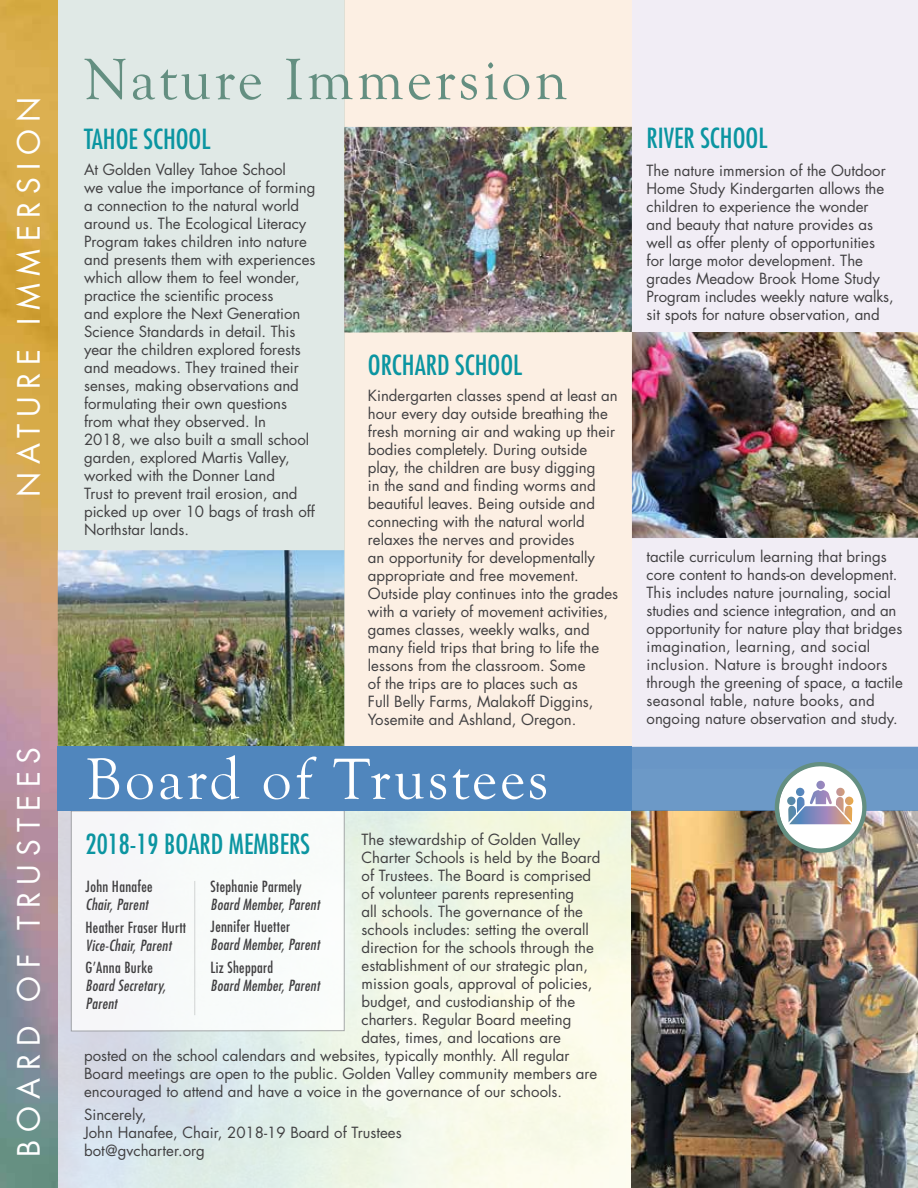
<style>
.page{position:relative;width:918px;height:1188px;background:#fff}
.page>*{position:absolute;margin:0;border:0;box-sizing:border-box;transform-origin:0 0}
.t1{font:60px "Goudy Old Style T";letter-spacing:.05em;color:#648f81}
.t2{font:60px "Goudy Old Style T";letter-spacing:.05em;color:#fff}
.t3{font:30px "Futura";letter-spacing:.25em;color:#fff}
.t4{font:condensed 27px "Futura";color:#0b95a1}
.t5{font:15px/18px "Futura";color:#414042}
.t6{font:italic condensed 15px/18px "Futura";letter-spacing:.02em;color:#414042}
.t7{font:condensed 15px "Futura";letter-spacing:.02em;color:#414042}
</style>
<div class="page">
<div style="left:632px;top:0;width:286px;height:769px;background:#f1edf5"></div>
<div style="left:344px;top:0;width:288px;height:747px;background:#fcefe3"></div>
<div style="left:58px;top:0;width:286px;height:770px;background:#e0e9e6"></div>
<img style="left:58px;top:811px;width:574px;height:377px">
<img style="left:0;top:0;width:58px;height:1188px">
<img style="left:632px;top:811px;width:286px;height:377px">
<div style="left:71px;top:811px;width:273px;height:220px;background:#f8fbfa"></div>
<div style="left:71px;top:810px;width:274px;height:221px;border:1px solid #939598"></div>
<img style="left:58px;top:550px;width:286px;height:197px">
<img style="left:344px;top:127px;width:288px;height:206px">
<img style="left:632px;top:332px;width:286px;height:206px">
<div style="left:57px;top:747px;width:575px;height:64px;background:#5086bd"></div>
<div style="left:632px;top:747px;width:286px;height:64px;background:#6c99c7"></div>
<img style="left:766px;top:762px;width:109px;height:93px">
<hr style="left:194px;top:881px;width:1px;height:134px;background:#58595b">
<h2 class="t3" style="left:8px;top:497px;width:402px;rotate:-90deg">NATURE IMMERSION</h2>
<h2 class="t3" style="left:8px;top:1157px;width:411px;rotate:-90deg">BOARD OF TRUSTEES</h2>
<h1 class="t1" style="left:84px;top:47px;width:485px">Nature Immersion</h1>
<h3 class="t4" style="left:84px;top:122px;width:128px">TAHOE SCHOOL</h3>
<p class="t5" style="left:84px;top:160px;width:233px">At Golden Valley Tahoe School<br>we value the importance of forming a connection to the natural world around us. The Ecological Literacy<br>Program takes children into nature and presents them with experiences which allow them to feel wonder, practice the scientific process<br>and explore the Next Generation<br>Science Standards in detail. This year the children explored forests and meadows. They trained their senses, making observations and formulating their own questions from what they observed. In<br>2018, we also built a small school garden, explored Martis Valley, worked with the Donner Land<br>Trust to prevent trail erosion, and picked up over 10 bags of trash off<br>Northstar lands.</p>
<h3 class="t4" style="left:368px;top:348px;width:156px">ORCHARD SCHOOL</h3>
<p class="t5" style="left:368px;top:387px;width:252px">Kindergarten classes spend at least an hour every day outside breathing the fresh morning air and waking up their bodies completely. During outside play, the children are busy digging<br>in the sand and finding worms and beautiful leaves. Being outside and connecting with the natural world relaxes the nerves and provides<br>an opportunity for developmentally appropriate and free movement.<br>Outside play continues into the grades with a variety of movement activities, games classes, weekly walks, and many field trips that bring to life the lessons from the classroom. Some<br>of the trips are to places such as<br>Full Belly Farms, Malakoff Diggins, Yosemite and Ashland, Oregon.</p>
<h1 class="t2" style="left:86px;top:746px;width:464px">Board of Trustees</h1>
<p class="t5" style="left:362px;top:830px;width:220px">The stewardship of Golden Valley</p>
<p class="t5" style="left:362px;top:848px;width:240px">Charter Schools is held by the Board</p>
<p class="t5" style="left:362px;top:866px;width:231px">of Trustees. The Board is comprised</p>
<p class="t5" style="left:362px;top:884px;width:214px">of volunteer parents representing</p>
<p class="t5" style="left:362px;top:902px;width:223px">all schools. The governance of the</p>
<p class="t5" style="left:362px;top:920px;width:229px">schools includes: setting the overall</p>
<p class="t5" style="left:362px;top:938px;width:234px">direction for the schools through the</p>
<p class="t5" style="left:362px;top:956px;width:228px">establishment of our strategic plan,</p>
<p class="t5" style="left:362px;top:974px;width:232px">mission goals, approval of policies,</p>
<p class="t5" style="left:362px;top:992px;width:215px">budget, and custodianship of the</p>
<p class="t5" style="left:362px;top:1010px;width:211px">charters. Regular Board meeting</p>
<p class="t5" style="left:362px;top:1028px;width:201px">dates, times, and locations are</p>
<p class="t5" style="left:84px;top:1046px;width:487px">posted on the school calendars and websites, typically monthly. All regular</p>
<p class="t5" style="left:84px;top:1064px;width:515px">Board meetings are open to the public. Golden Valley community members are</p>
<p class="t5" style="left:84px;top:1082px;width:480px">encouraged to attend and have a voice in the governance of our schools.</p>
<p class="t5" style="left:84px;top:1106px;width:319px">Sincerely,<br>John Hanafee, Chair, 2018-19 Board of Trustees bot@gvcharter.org</p>
<h3 class="t4" style="left:86px;top:827px;width:226px">2018-19 BOARD MEMBERS</h3>
<p class="t7" style="left:86px;top:877px;width:69px">John Hanafee</p>
<p class="t6" style="left:86px;top:896px;width:64px">Chair, Parent</p>
<p class="t7" style="left:86px;top:918px;width:102px">Heather Fraser Hurtt</p>
<p class="t6" style="left:86px;top:936px;width:87px">Vice-Chair, Parent</p>
<p class="t7" style="left:86px;top:958px;width:69px">G’Anna Burke</p>
<p class="t6" style="left:86px;top:976px;width:82px">Board Secretary,<br>Parent</p>
<p class="t7" style="left:211px;top:877px;width:93px">Stephanie Parmely</p>
<p class="t6" style="left:211px;top:895px;width:111px">Board Member, Parent</p>
<p class="t7" style="left:211px;top:917px;width:81px">Jennifer Huetter</p>
<p class="t6" style="left:211px;top:935px;width:111px">Board Member, Parent</p>
<p class="t7" style="left:211px;top:958px;width:64px">Liz Sheppard</p>
<p class="t6" style="left:211px;top:976px;width:111px">Board Member, Parent</p>
<h3 class="t4" style="left:647px;top:121px;width:122px">RIVER SCHOOL</h3>
<p class="t5" style="left:647px;top:161px;width:249px">The nature immersion of the Outdoor Home Study Kindergarten allows the children to experience the wonder and beauty that nature provides as well as offer plenty of opportunities for large motor development. The grades Meadow Brook Home Study Program includes weekly nature walks, sit spots for nature observation, and</p>
<p class="t5" style="left:647px;top:547px;width:258px">tactile curriculum learning that brings core content to hands-on development.<br>This includes nature journaling, social studies and science integration, and an opportunity for nature play that bridges imagination, learning, and social inclusion. Nature is brought indoors through the greening of space, a tactile seasonal table, nature books, and ongoing nature observation and study.</p>
</div>
